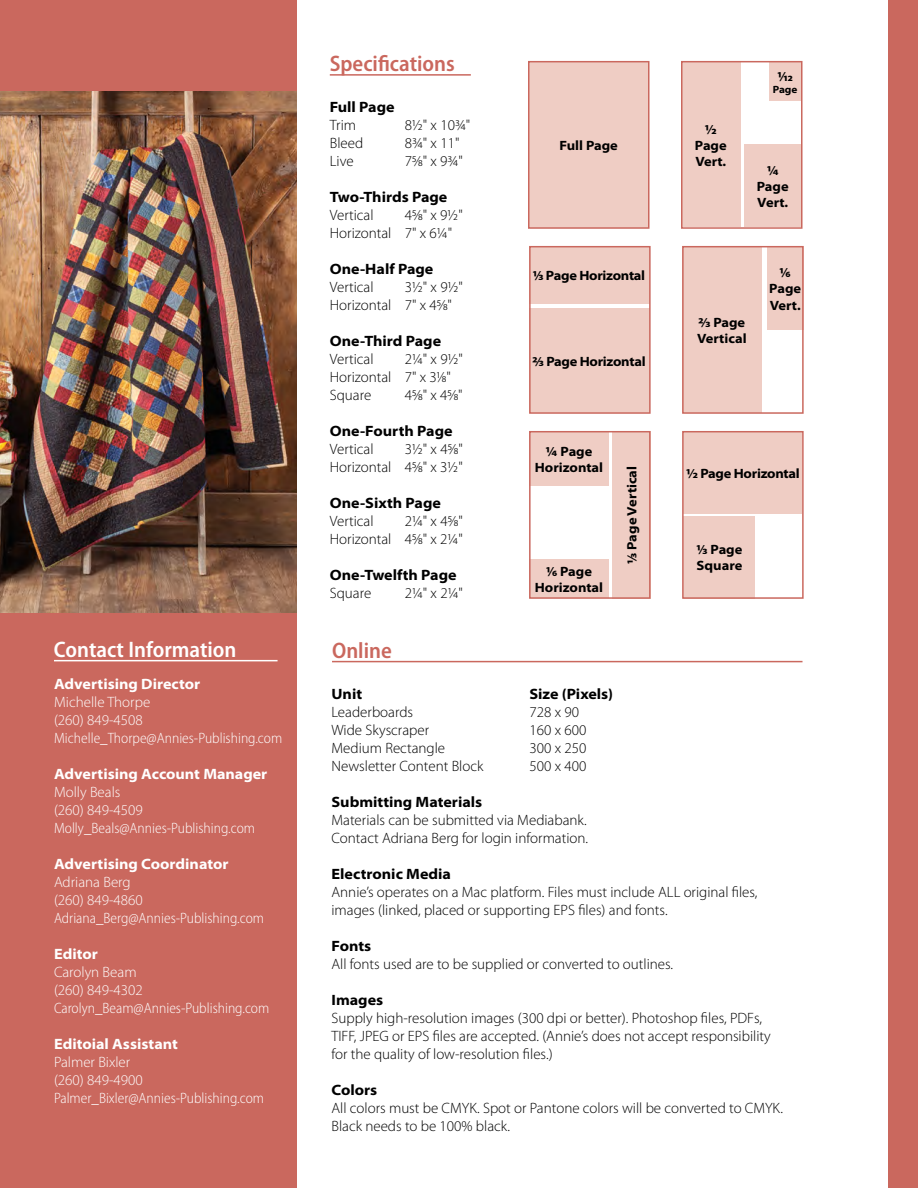
<style>
.page{position:relative;width:918px;height:1188px;background:#fff}
.page>*{position:absolute;margin:0;border:0;box-sizing:border-box;transform-origin:0 0}
.t1{font:600 semi-condensed 22.5px "Myriad Pro";color:#ca685e}
.t2{font:600 semi-condensed 22.5px "Myriad Pro";color:#fff}
.t3{font:300 15px/18px "Myriad Pro";color:#000}
.t4{font:300 semi-condensed 15px "Myriad Pro";color:#fff}
.t5{font:700 semi-expanded 15px "Myriad Pro";color:#000}
.t6{font:300 15px "Myriad Pro";color:#fff}
.t7{font:700 semi-expanded 15px "Myriad Pro";color:#fff}
.t8{font:700 semi-expanded 13.5px/16.2px "Myriad Pro";color:#000;text-align:center}
.t9{font:700 semi-expanded 13.5px "Myriad Pro";letter-spacing:-.02em;color:#000}
.t10{font:700 semi-expanded 10.5px "Myriad Pro";color:#000}
</style>
<div class="page">
<div style="left:0;top:0;width:297px;height:1188px;background:#ca685e"></div>
<img style="left:0;top:92px;width:297px;height:520px">
<div style="left:529px;top:62px;width:120px;height:166px;background:#efcdc4"></div>
<div style="left:528px;top:61px;width:122px;height:168px;border:2px solid #ca685e"></div>
<div style="left:529px;top:308px;width:120px;height:105px;background:#efcdc4"></div>
<div style="left:529px;top:247px;width:120px;height:57px;background:#efcdc4"></div>
<div style="left:529px;top:246px;width:122px;height:168px;border:2px solid #ca685e"></div>
<div style="left:682px;top:247px;width:80px;height:166px;background:#efcdc4"></div>
<div style="left:767px;top:247px;width:37px;height:83px;background:#efcdc4"></div>
<div style="left:682px;top:246px;width:122px;height:168px;border:2px solid #ca685e"></div>
<div style="left:681px;top:63px;width:60px;height:164px;background:#efcdc4"></div>
<div style="left:744px;top:145px;width:58px;height:82px;background:#efcdc4"></div>
<div style="left:769px;top:63px;width:33px;height:38px;background:#efcdc4"></div>
<div style="left:681px;top:61px;width:122px;height:168px;border:2px solid #ca685e"></div>
<div style="left:529px;top:432px;width:80px;height:54px;background:#efcdc4"></div>
<div style="left:529px;top:560px;width:80px;height:38px;background:#efcdc4"></div>
<div style="left:612px;top:431px;width:39px;height:168px;background:#efcdc4"></div>
<div style="left:529px;top:431px;width:122px;height:168px;border:2px solid #ca685e"></div>
<div style="left:684px;top:432px;width:118px;height:82px;background:#efcdc4"></div>
<div style="left:684px;top:516px;width:71px;height:82px;background:#efcdc4"></div>
<div style="left:682px;top:431px;width:122px;height:168px;border:2px solid #ca685e"></div>
<hr style="left:330px;top:74px;width:141px;height:2px;background:#ca685e">
<hr style="left:54px;top:660px;width:224px;height:1px;background:#fff">
<hr style="left:332px;top:661px;width:471px;height:1px;background:#ca685e">
<div style="left:889px;top:0;width:29px;height:1188px;background:#ca685e"></div>
<p class="t1" style="left:330px;top:49px;width:127px">Specifications</p>
<p class="t5" style="left:330px;top:97px;width:66px">Full Page</p>
<p class="t3" style="left:330px;top:116px;width:28px">Trim</p>
<p class="t3" style="left:405px;top:116px;width:67px">8½" x 10¾"</p>
<p class="t3" style="left:330px;top:134px;width:35px">Bleed</p>
<p class="t3" style="left:405px;top:134px;width:56px">8¾" x 11"</p>
<p class="t3" style="left:330px;top:152px;width:25px">Live</p>
<p class="t3" style="left:405px;top:152px;width:60px">75⁄8" x 9¾"</p>
<p class="t5" style="left:330px;top:187px;width:119px">Two-Thirds Page</p>
<p class="t3" style="left:330px;top:206px;width:45px">Vertical</p>
<p class="t3" style="left:405px;top:206px;width:60px">45⁄8" x 9½"</p>
<p class="t3" style="left:330px;top:224px;width:124px">Horizontal 7" x 6¼"</p>
<p class="t5" style="left:330px;top:259px;width:105px">One-Half Page</p>
<p class="t3" style="left:330px;top:278px;width:45px">Vertical</p>
<p class="t3" style="left:405px;top:278px;width:60px">3½" x 9½"</p>
<p class="t3" style="left:330px;top:296px;width:124px">Horizontal 7" x 45⁄8"</p>
<p class="t5" style="left:330px;top:331px;width:113px">One-Third Page</p>
<p class="t3" style="left:330px;top:350px;width:45px">Vertical</p>
<p class="t3" style="left:405px;top:350px;width:60px">2¼" x 9½"</p>
<p class="t3" style="left:330px;top:368px;width:123px">Horizontal 7" x 31⁄8"</p>
<p class="t3" style="left:330px;top:386px;width:43px">Square</p>
<p class="t3" style="left:405px;top:386px;width:60px">45⁄8" x 45⁄8"</p>
<p class="t5" style="left:330px;top:421px;width:124px">One-Fourth Page</p>
<p class="t3" style="left:330px;top:440px;width:45px">Vertical</p>
<p class="t3" style="left:405px;top:440px;width:60px">3½" x 45⁄8"</p>
<p class="t3" style="left:330px;top:458px;width:135px">Horizontal 45⁄8" x 3½"</p>
<p class="t5" style="left:330px;top:493px;width:113px">One-Sixth Page</p>
<p class="t3" style="left:330px;top:512px;width:45px">Vertical</p>
<p class="t3" style="left:405px;top:512px;width:60px">2¼" x 45⁄8"</p>
<p class="t3" style="left:330px;top:530px;width:135px">Horizontal 45⁄8" x 2¼"</p>
<p class="t5" style="left:330px;top:565px;width:128px">One-Twelfth Page</p>
<p class="t3" style="left:330px;top:584px;width:43px">Square</p>
<p class="t3" style="left:405px;top:584px;width:60px">2¼" x 2¼"</p>
<p class="t8" style="left:560px;top:137px;width:60px">Full Page</p>
<p class="t9" style="left:533px;top:267px;width:114px">1/3 Page Horizontal</p>
<p class="t9" style="left:533px;top:352px;width:115px">2/3 Page Horizontal</p>
<p class="t8" style="left:705px;top:121px;width:13px">1/2</p>
<p class="t8" style="left:695px;top:137px;width:33px">Page</p>
<p class="t8" style="left:695px;top:153px;width:32px">Vert.</p>
<p class="t8" style="left:777px;top:68px;width:17px">1/12</p>
<p class="t10" style="left:773px;top:83px;width:26px">Page</p>
<p class="t8" style="left:767px;top:162px;width:13px">1/4</p>
<p class="t8" style="left:757px;top:178px;width:33px">Page</p>
<p class="t8" style="left:757px;top:194px;width:32px">Vert.</p>
<p class="t8" style="left:699px;top:314px;width:48px">2/3 Page</p>
<p class="t8" style="left:697px;top:330px;width:51px">Vertical</p>
<p class="t8" style="left:769px;top:264px;width:33px">1/6<br>Page</p>
<p class="t8" style="left:770px;top:296px;width:32px">Vert.</p>
<p class="t8" style="left:546px;top:443px;width:48px">1/4 Page</p>
<p class="t8" style="left:535px;top:459px;width:70px">Horizontal</p>
<p class="t8" style="left:546px;top:563px;width:48px">1/6 Page</p>
<p class="t8" style="left:535px;top:579px;width:70px">Horizontal</p>
<p class="t8" style="left:623px;top:564px;width:99px;rotate:-90deg">1/3 Page Vertical</p>
<p class="t9" style="left:686px;top:464px;width:115px">1/2 Page Horizontal</p>
<p class="t8" style="left:697px;top:541px;width:47px;text-align:left">1/3 Page<br>Square</p>
<p class="t2" style="left:54px;top:635px;width:184px">Contact Information</p>
<p class="t1" style="left:332px;top:636px;width:61px">Online</p>
<p class="t7" style="left:54px;top:674px;width:148px">Advertising Director</p>
<p class="t6" style="left:54px;top:693px;width:98px">Michelle Thorpe</p>
<p class="t6" style="left:54px;top:711px;width:90px">(260) 849-4508</p>
<p class="t4" style="left:54px;top:729px;width:230px">Michelle_Thorpe@Annies-Publishing.com</p>
<p class="t7" style="left:54px;top:764px;width:215px">Advertising Account Manager</p>
<p class="t6" style="left:54px;top:783px;width:68px">Molly Beals</p>
<p class="t6" style="left:54px;top:801px;width:90px">(260) 849-4509</p>
<p class="t4" style="left:54px;top:819px;width:203px">Molly_Beals@Annies-Publishing.com</p>
<p class="t7" style="left:54px;top:854px;width:176px">Advertising Coordinator</p>
<p class="t6" style="left:54px;top:873px;width:78px">Adriana Berg</p>
<p class="t6" style="left:54px;top:891px;width:90px">(260) 849-4860</p>
<p class="t4" style="left:54px;top:909px;width:212px">Adriana_Berg@Annies-Publishing.com</p>
<p class="t7" style="left:54px;top:944px;width:45px">Editor</p>
<p class="t6" style="left:54px;top:963px;width:84px">Carolyn Beam</p>
<p class="t6" style="left:54px;top:981px;width:90px">(260) 849-4302</p>
<p class="t4" style="left:54px;top:999px;width:217px">Carolyn_Beam@Annies-Publishing.com</p>
<p class="t7" style="left:54px;top:1034px;width:125px">Editoial Assistant</p>
<p class="t6" style="left:54px;top:1053px;width:78px">Palmer Bixler</p>
<p class="t6" style="left:54px;top:1071px;width:90px">(260) 849-4900</p>
<p class="t4" style="left:54px;top:1089px;width:212px">Palmer_Bixler@Annies-Publishing.com</p>
<p class="t5" style="left:332px;top:684px;width:32px">Unit</p>
<p class="t5" style="left:530px;top:684px;width:85px">Size (Pixels)</p>
<p class="t3" style="left:332px;top:702px;width:83px">Leaderboards</p>
<p class="t3" style="left:530px;top:702px;width:51px">728 x 90</p>
<p class="t3" style="left:332px;top:720px;width:99px">Wide Skyscraper</p>
<p class="t3" style="left:530px;top:720px;width:58px">160 x 600</p>
<p class="t3" style="left:332px;top:738px;width:115px">Medium Rectangle</p>
<p class="t3" style="left:530px;top:738px;width:58px">300 x 250</p>
<p class="t3" style="left:332px;top:756px;width:153px">Newsletter Content Block</p>
<p class="t3" style="left:530px;top:756px;width:58px">500 x 400</p>
<p class="t5" style="left:332px;top:792px;width:152px">Submitting Materials</p>
<p class="t3" style="left:332px;top:810px;width:258px">Materials can be submitted via Mediabank.<br>Contact Adriana Berg for login information.</p>
<p class="t5" style="left:332px;top:864px;width:121px">Electronic Media</p>
<p class="t3" style="left:332px;top:882px;width:428px">Annie’s operates on a Mac platform. Files must include ALL original files, images (linked, placed or supporting EPS files) and fonts.</p>
<p class="t5" style="left:332px;top:936px;width:41px">Fonts</p>
<p class="t3" style="left:332px;top:954px;width:343px">All fonts used are to be supplied or converted to outlines.</p>
<p class="t5" style="left:332px;top:990px;width:53px">Images</p>
<p class="t3" style="left:332px;top:1008px;width:441px">Supply high-resolution images (300 dpi or better). Photoshop files, PDFs,<br>TIFF, JPEG or EPS files are accepted. (Annie’s does not accept responsibility for the quality of low-resolution files.)</p>
<p class="t5" style="left:332px;top:1080px;width:47px">Colors</p>
<p class="t3" style="left:332px;top:1098px;width:453px">All colors must be CMYK. Spot or Pantone colors will be converted to CMYK.<br>Black needs to be 100% black.</p>
</div>
